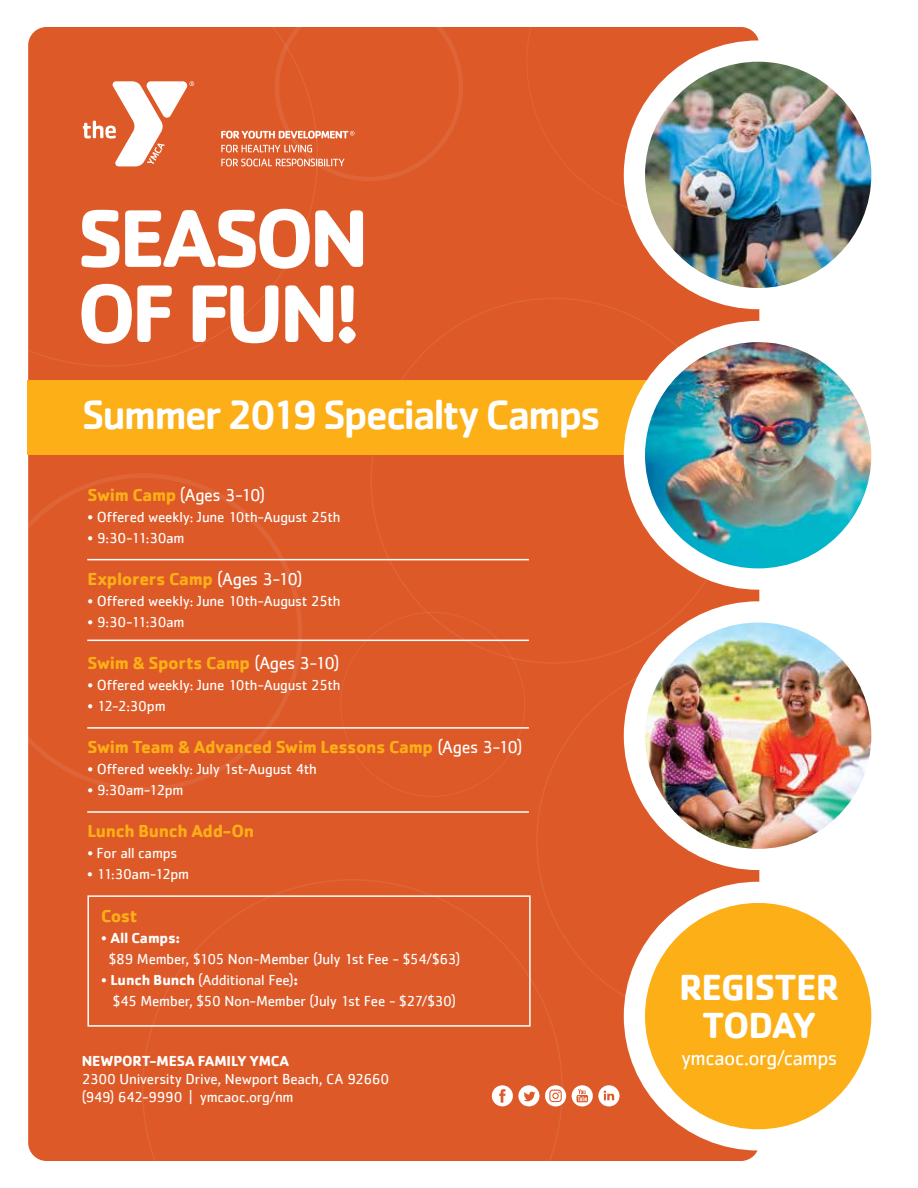
<style>
.page{position:relative;width:918px;height:1188px;background:#fff}
.page>*{position:absolute;margin:0;border:0;box-sizing:border-box;transform-origin:0 0}
.t1{font:700 84.6px/75.2px "Cachet";letter-spacing:-.06em;color:#fff}
.t2{font:500 42.6px "Cachet";letter-spacing:-.05em;color:#fff}
.t3{font:700 37.5px/37.3px "Cachet";letter-spacing:-.03em;color:#fff;text-align:center}
.t4{font:21px "Cachet";letter-spacing:-.025em;color:#fff}
.t5{font:700 18px "Cachet";letter-spacing:-.02em;color:#fcaf17}
.t6{font:18px "Cachet";letter-spacing:-.025em;color:#fff}
.t7{font:15px/21px "Cachet";letter-spacing:-.015em;color:#fff}
.t8{font:700 15px "Cachet";letter-spacing:-.01em;color:#fff}
.s1{font-weight:700;color:#fcaf17}
.s2{font-weight:400;color:#fff}
.s3{font-weight:700}
</style>
<div class="page">
<div style="left:28px;top:27px;width:731px;height:1134px;background:#dd5928;border-radius:18px"></div>
<svg style="left:28px;top:27px;width:288px;height:340px"></svg>
<svg style="left:142px;top:879px;width:421px;height:282px"></svg>
<svg style="left:536px;top:658px;width:224px;height:366px"></svg>
<svg style="left:28px;top:473px;width:274px;height:318px"></svg>
<svg style="left:527px;top:27px;width:232px;height:191px"></svg>
<div style="left:27px;top:380px;width:733px;height:75px;background:#fcaf17"></div>
<svg style="left:83px;top:81px;width:111px;height:85px"></svg>
<svg style="left:221px;top:27px;width:242px;height:154px"></svg>
<div style="left:624px;top:40px;width:269px;height:269px;background:#fff;border-radius:50%"></div>
<img style="left:645px;top:62px;width:226px;height:226px;border-radius:113px">
<div style="left:624px;top:321px;width:269px;height:269px;background:#fff;border-radius:50%"></div>
<div style="left:624px;top:601px;width:269px;height:269px;background:#fff;border-radius:50%"></div>
<img style="left:645px;top:342px;width:226px;height:226px;border-radius:113px">
<div style="left:624px;top:882px;width:269px;height:268px;background:#fff;border-radius:50%"></div>
<div style="left:645px;top:903px;width:226px;height:226px;background:#fcaf17;border-radius:50%"></div>
<svg style="left:572px;top:1085px;width:48px;height:21px"></svg>
<svg style="left:492px;top:1085px;width:47px;height:21px"></svg>
<svg style="left:545px;top:1085px;width:21px;height:21px"></svg>
<img style="left:645px;top:623px;width:226px;height:226px;border-radius:113px">
<hr style="left:87px;top:559px;width:442px;height:1px;background:#fff">
<hr style="left:87px;top:640px;width:442px;height:1px;background:#fff">
<hr style="left:87px;top:727px;width:442px;height:2px;background:#fff">
<hr style="left:87px;top:811px;width:442px;height:2px;background:#fff">
<div style="left:87px;top:895px;width:444px;height:132px;border:2px solid #fff"></div>
<h1 class="t1" style="left:77px;top:198px;width:294px">SEASON<br>OF FUN!</h1>
<h2 class="t2" style="left:82px;top:389px;width:521px">Summer 2019 Specialty Camps</h2>
<p class="t6" style="left:88px;top:484px;width:179px"><span class="s1">Swim Camp</span> (Ages 3-10)</p>
<p class="t7" style="left:88px;top:506px;width:254px">• Offered weekly: June 10th-August 25th</p>
<p class="t7" style="left:88px;top:527px;width:98px">• 9:30-11:30am</p>
<p class="t5" style="left:88px;top:567px;width:216px">Explorers Camp <span class="s2">(Ages 3-10)</span></p>
<p class="t7" style="left:87px;top:590px;width:254px">• Offered weekly: June 10th-August 25th</p>
<p class="t7" style="left:87px;top:611px;width:98px">• 9:30-11:30am</p>
<p class="t5" style="left:87px;top:651px;width:254px">Swim &amp; Sports Camp <span class="s2">(Ages 3-10)</span></p>
<p class="t7" style="left:87px;top:674px;width:254px">• Offered weekly: June 10th-August 25th</p>
<p class="t7" style="left:87px;top:695px;width:80px">• 12-2:30pm</p>
<p class="t5" style="left:87px;top:735px;width:437px">Swim Team &amp; Advanced Swim Lessons Camp <span class="s2">(Ages 3-10)</span></p>
<p class="t7" style="left:87px;top:758px;width:231px">• Offered weekly: July 1st-August 4th</p>
<p class="t7" style="left:87px;top:779px;width:98px">• 9:30am-12pm</p>
<p class="t5" style="left:87px;top:819px;width:168px">Lunch Bunch Add-On</p>
<p class="t7" style="left:87px;top:842px;width:91px">• For all camps</p>
<p class="t7" style="left:87px;top:863px;width:103px">• 11:30am-12pm</p>
<p class="t5" style="left:101px;top:905px;width:38px">Cost</p>
<p class="t7" style="left:109px;top:928px;width:353px;text-indent:-8px">• <span class="s3">All Camps:<br></span>$89 Member, $105 Non-Member (July 1st Fee - $54/$63)</p>
<p class="t7" style="left:113px;top:970px;width:345px;text-indent:-12px">• <span class="s3">Lunch Bunch</span> (Additional Fee)<span class="s3">:<br></span>$45 Member, $50 Non-Member (July 1st Fee - $27/$30)</p>
<h3 class="t3" style="left:679px;top:968px;width:162px">REGISTER<br>TODAY</h3>
<p class="t8" style="left:82px;top:1051px;width:209px">NEWPORT-MESA FAMILY YMCA</p>
<h3 class="t4" style="left:681px;top:1045px;width:158px">ymcaoc.org/camps</h3>
<p class="t7" style="left:82px;top:1070px;width:309px;line-height:18px">2300 University Drive, Newport Beach, CA 92660 (949) 642-9990 | ymcaoc.org/nm</p>
</div>
